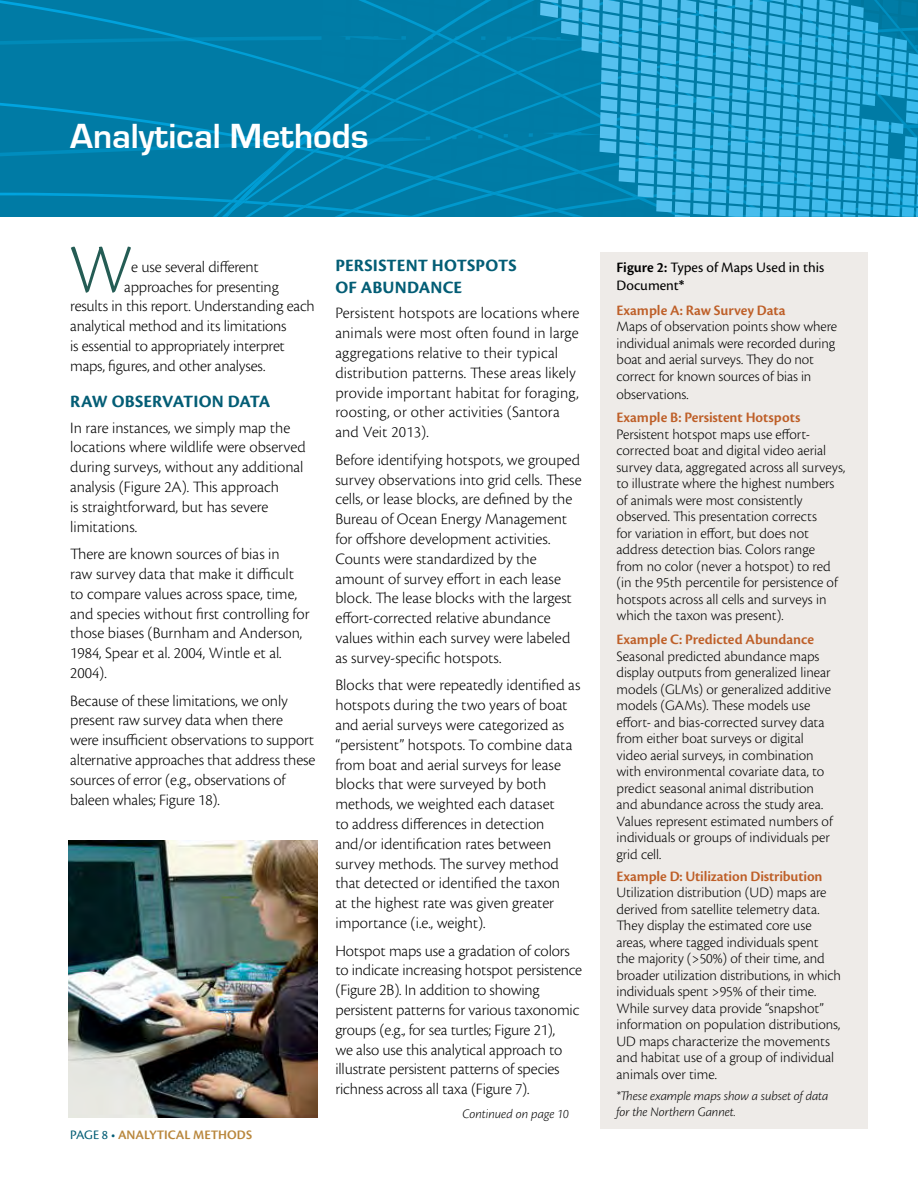
<style>
.page{position:relative;width:918px;height:1188px;background:#fff}
.page>*{position:absolute;margin:0;border:0;box-sizing:border-box;transform-origin:0 0}
.t1{font:300 72px "Cronos Pro";color:#245c54}
.t2{font:700 36px "Eurostile";color:#fff}
.t3{font:700 18px/21.6px "Cronos Pro";letter-spacing:.005em;color:#035d75}
.t4{font:300 16.5px/19.8px "Cronos Pro";letter-spacing:-.005em;color:#000}
.t5{font:300 15px/16.5px "Cronos Pro";letter-spacing:-.005em;color:#000}
.t6{font:600 15px "Cronos Pro";letter-spacing:-.005em;color:#be5f28}
.t7{font:15px/18px "Cronos Pro";color:#000}
.t8{font:italic 300 13.5px/15.8px "Cronos Pro";letter-spacing:-.01em;color:#000}
.t9{font:600 13.5px "Cronos Pro";color:#b9873d}
.s1{font-weight:400;color:#035d75}
.s2{font-weight:600}
</style>
<div class="page">
<svg style="left:0;top:0;width:918px;height:217px;background:#108cb8"></svg>
<div style="left:601px;top:252px;width:267px;height:877px;background:#eeebe8"></div>
<img style="left:69px;top:840px;width:248px;height:278px">
<h1 class="t2" style="left:70px;top:117px;width:300px">Analytical Methods</h1>
<p class="t1" style="left:69px;top:228px;width:65px">W</p>
<p class="t4" style="left:131px;top:257px;width:129px">e use several diferent</p>
<p class="t4" style="left:70px;top:277px;width:246px;text-indent:54px">approaches for presenting results in this report. Understanding each analytical method and its limitations<br>is essential to appropriately interpret maps, fgures, and other analyses.</p>
<h4 class="t3" style="left:70px;top:391px;width:202px">RAW OBSERVATION DATA</h4>
<p class="t4" style="left:70px;top:417px;width:237px">In rare instances, we simply map the locations where wildlife were observed during surveys, without any additional analysis (Figure 2A). Tis approach<br>is straightforward, but has severe limitations.</p>
<p class="t4" style="left:70px;top:544px;width:241px">Tere are known sources of bias in<br>raw survey data that make it difcult to compare values across space, time, and species without frst controlling for those biases (Burnham and Anderson,</p>
<p class="t4" style="left:70px;top:643px;width:213px">1984, Spear et al. 2004, Wintle et al.</p>
<p class="t4" style="left:70px;top:663px;width:38px">2004).</p>
<p class="t4" style="left:70px;top:691px;width:247px">Because of these limitations, we only present raw survey data when there were insufcient observations to support alternative approaches that address these sources of error (e.g., observations of</p>
<p class="t4" style="left:70px;top:790px;width:151px">baleen whales; Figure 18).</p>
<h5 class="t9" style="left:70px;top:1127px;width:183px"><span class="s1">PAGE 8 •</span> ANALYTICAL METHODS</h5>
<h4 class="t3" style="left:335px;top:255px;width:183px">PERSISTENT HOTSPOTS<br>OF ABUNDANCE</h4>
<p class="t4" style="left:335px;top:303px;width:246px">Persistent hotspots are locations where animals were most often found in large aggregations relative to their typical distribution patterns. Tese areas likely provide important habitat for foraging, roosting, or other activities (Santora and Veit 2013).</p>
<p class="t4" style="left:335px;top:450px;width:248px">Before identifying hotspots, we grouped survey observations into grid cells. Tese cells, or lease blocks, are defned by the Bureau of Ocean Energy Management for ofshore development activities.<br>Counts were standardized by the amount of survey efort in each lease block. Te lease blocks with the largest efort-corrected relative abundance values within each survey were labeled as survey-specifc hotspots.</p>
<p class="t4" style="left:335px;top:675px;width:247px">Blocks that were repeatedly identifed as hotspots during the two years of boat and aerial surveys were categorized as “persistent” hotspots. To combine data from boat and aerial surveys for lease blocks that were surveyed by both methods, we weighted each dataset<br>to address diferences in detection and/or identifcation rates between survey methods. Te survey method that detected or identifed the taxon<br>at the highest rate was given greater importance (i.e., weight).</p>
<p class="t4" style="left:335px;top:941px;width:248px">Hotspot maps use a gradation of colors to indicate increasing hotspot persistence (Figure 2B). In addition to showing persistent patterns for various taxonomic groups (e.g., for sea turtles; Figure 21),<br>we also use this analytical approach to illustrate persistent patterns of species richness across all taxa (Figure 7).</p>
<p class="t8" style="left:463px;top:1106px;width:108px">Continued on page 10</p>
<p class="t7" style="left:616px;top:258px;width:209px"><span class="s2">Figure 2:</span> Types of Maps Used in this<br>Document<span class="s2">*</span></p>
<h5 class="t6" style="left:616px;top:301px;width:171px">Example A: Raw Survey Data</h5>
<p class="t5" style="left:616px;top:318px;width:222px">Maps of observation points show where individual animals were recorded during boat and aerial surveys. Tey do not correct for known sources of bias in</p>
<p class="t5" style="left:616px;top:386px;width:73px">observations.</p>
<h5 class="t6" style="left:616px;top:409px;width:185px">Example B: Persistent Hotspots</h5>
<p class="t5" style="left:616px;top:426px;width:230px">Persistent hotspot maps use efort&shy;corrected boat and digital video aerial survey data, aggregated across all surveys, to illustrate where the highest numbers of animals were most consistently observed. Tis presentation corrects<br>for variation in efort, but does not address detection bias. Colors range from no color (never a hotspot) to red (in the 95th percentile for persistence of hotspots across all cells and surveys in which the taxon was present).</p>
<h5 class="t6" style="left:616px;top:631px;width:199px">Example C: Predicted Abundance</h5>
<p class="t5" style="left:616px;top:648px;width:219px">Seasonal predicted abundance maps display outputs from generalized linear models (GLMs) or generalized additive models (GAMs). Tese models use efort- and bias-corrected survey data from either boat surveys or digital video aerial surveys, in combination with environmental covariate data, to predict seasonal animal distribution and abundance across the study area.<br>Values represent estimated numbers of individuals or groups of individuals per grid cell.</p>
<h5 class="t6" style="left:616px;top:867px;width:208px">Example D: Utilization Distribution</h5>
<p class="t5" style="left:616px;top:884px;width:226px">Utilization distribution (UD) maps are derived from satellite telemetry data.<br>Tey display the estimated core use areas, where tagged individuals spent<br>the majority (&gt;50%) of their time, and broader utilization distributions, in which individuals spent &gt;95% of their time.<br>While survey data provide “snapshot” information on population distributions, UD maps characterize the movements and habitat use of a group of individual animals over time.</p>
<p class="t8" style="left:616px;top:1088px;width:213px">*Tese example maps show a subset ofdata for the Northern Gannet.</p>
</div>
